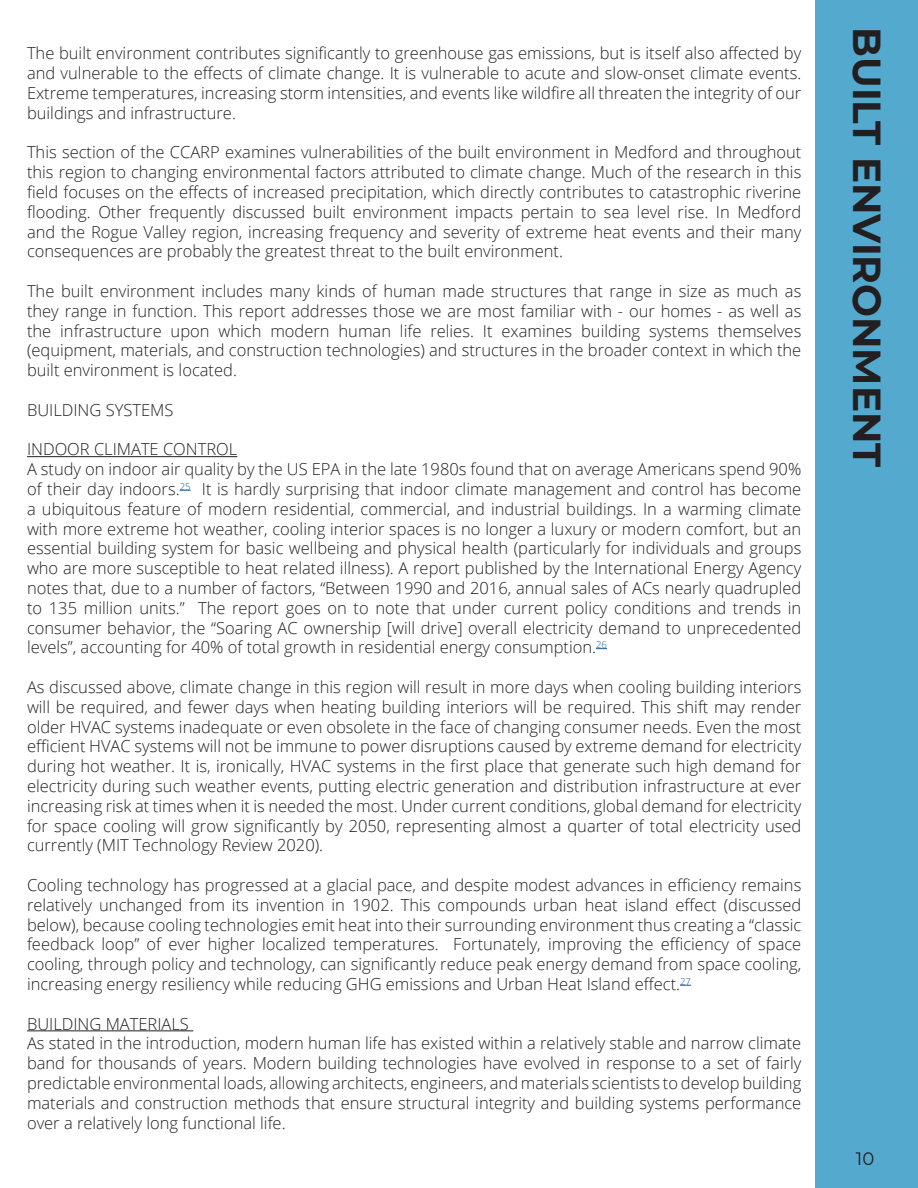
<style>
.page{position:relative;width:918px;height:1188px;background:#fff}
.page>*{position:absolute;margin:0;border:0;box-sizing:border-box;transform-origin:0 0}
.t1{font:700 39px "Montserrat";color:#231f20}
.t2{font:18px "Montserrat";color:#231f20}
.t3{font:300 16.5px/19.8px "Open Sans";color:#231f20;text-align:justify}
</style>
<div class="page">
<div style="left:815px;top:0;width:103px;height:1188px;background:#54a9cf"></div>
<hr style="left:27px;top:456px;width:210px;height:1px;background:#231f20">
<hr style="left:27px;top:1030px;width:166px;height:1px;background:#231f20">
<p class="t3" style="left:27px;top:43px;width:776px">The built environment contributes significantly to greenhouse gas emissions, but is itself also affected by and vulnerable to the effects of climate change. It is vulnerable to acute and slow-onset climate events.<br>Extreme temperatures, increasing storm intensities, and events like wildfire all threaten the integrity of our buildings and infrastructure.</p>
<p class="t3" style="left:27px;top:142px;width:776px">This section of the CCARP examines vulnerabilities of the built environment in Medford and throughout this region to changing environmental factors attributed to climate change. Much of the research in this field focuses on the effects of increased precipitation, which directly contributes to catastrophic riverine flooding. Other frequently discussed built environment impacts pertain to sea level rise. In Medford and the Rogue Valley region, increasing frequency and severity of extreme heat events and their many consequences are probably the greatest threat to the built environment.</p>
<p class="t3" style="left:27px;top:281px;width:776px">The built environment includes many kinds of human made structures that range in size as much as they range in function. This report addresses those we are most familiar with - our homes - as well as the infrastructure upon which modern human life relies. It examines building systems themselves (equipment, materials, and construction technologies) and structures in the broader context in which the built environment is located.</p>
<p class="t3" style="left:27px;top:399px;width:148px">BUILDING SYSTEMS</p>
<p class="t3" style="left:27px;top:439px;width:212px">INDOOR CLIMATE CONTROL</p>
<p class="t3" style="left:27px;top:459px;width:776px">A study on indoor air quality by the US EPA in the late 1980s found that on average Americans spend 90% of their day indoors.<sup>25</sup> It is hardly surprising that indoor climate management and control has become a ubiquitous feature of modern residential, commercial, and industrial buildings. In a warming climate with more extreme hot weather, cooling interior spaces is no longer a luxury or modern comfort, but an essential building system for basic wellbeing and physical health (particularly for individuals and groups who are more susceptible to heat related illness). A report published by the International Energy Agency notes that, due to a number of factors, “Between 1990 and 2016, annual sales of ACs nearly quadrupled to 135 million units.” The report goes on to note that under current policy conditions and trends in consumer behavior, the “Soaring AC ownership [will drive] overall electricity demand to unprecedented levels”, accounting for 40% of total growth in residential energy consumption.<sup>26</sup></p>
<p class="t3" style="left:27px;top:677px;width:776px">As discussed above, climate change in this region will result in more days when cooling building interiors will be required, and fewer days when heating building interiors will be required. This shift may render older HVAC systems inadequate or even obsolete in the face of changing consumer needs. Even the most efficient HVAC systems will not be immune to power disruptions caused by extreme demand for electricity during hot weather. It is, ironically, HVAC systems in the first place that generate such high demand for electricity during such weather events, putting electric generation and distribution infrastructure at ever increasing risk at times when it is needed the most. Under current conditions, global demand for electricity for space cooling will grow significantly by 2050, representing almost a quarter of total electricity used currently (MIT Technology Review 2020).</p>
<p class="t3" style="left:27px;top:875px;width:776px">Cooling technology has progressed at a glacial pace, and despite modest advances in efficiency remains relatively unchanged from its invention in 1902. This compounds urban heat island effect (discussed below), because cooling technologies emit heat into their surrounding environment thus creating a “classic feedback loop” of ever higher localized temperatures. Fortunately, improving the efficiency of space cooling, through policy and technology, can significantly reduce peak energy demand from space cooling, increasing energy resiliency while reducing GHG emissions and Urban Heat Island effect.<sup>27</sup></p>
<p class="t3" style="left:27px;top:1013px;width:163px">BUILDING MATERIALS</p>
<p class="t3" style="left:27px;top:1033px;width:776px">As stated in the introduction, modern human life has existed within a relatively stable and narrow climate band for thousands of years. Modern building technologies have evolved in response to a set of fairly predictable environmental loads, allowing architects, engineers, and materials scientists to develop building materials and construction methods that ensure structural integrity and building systems performance over a relatively long functional life.</p>
<p class="t1" style="left:895px;top:27px;width:442px;rotate:90deg">BUILT ENVIRONMENT</p>
<p class="t2" style="left:856px;top:1147px;width:20px">10</p>
</div>
